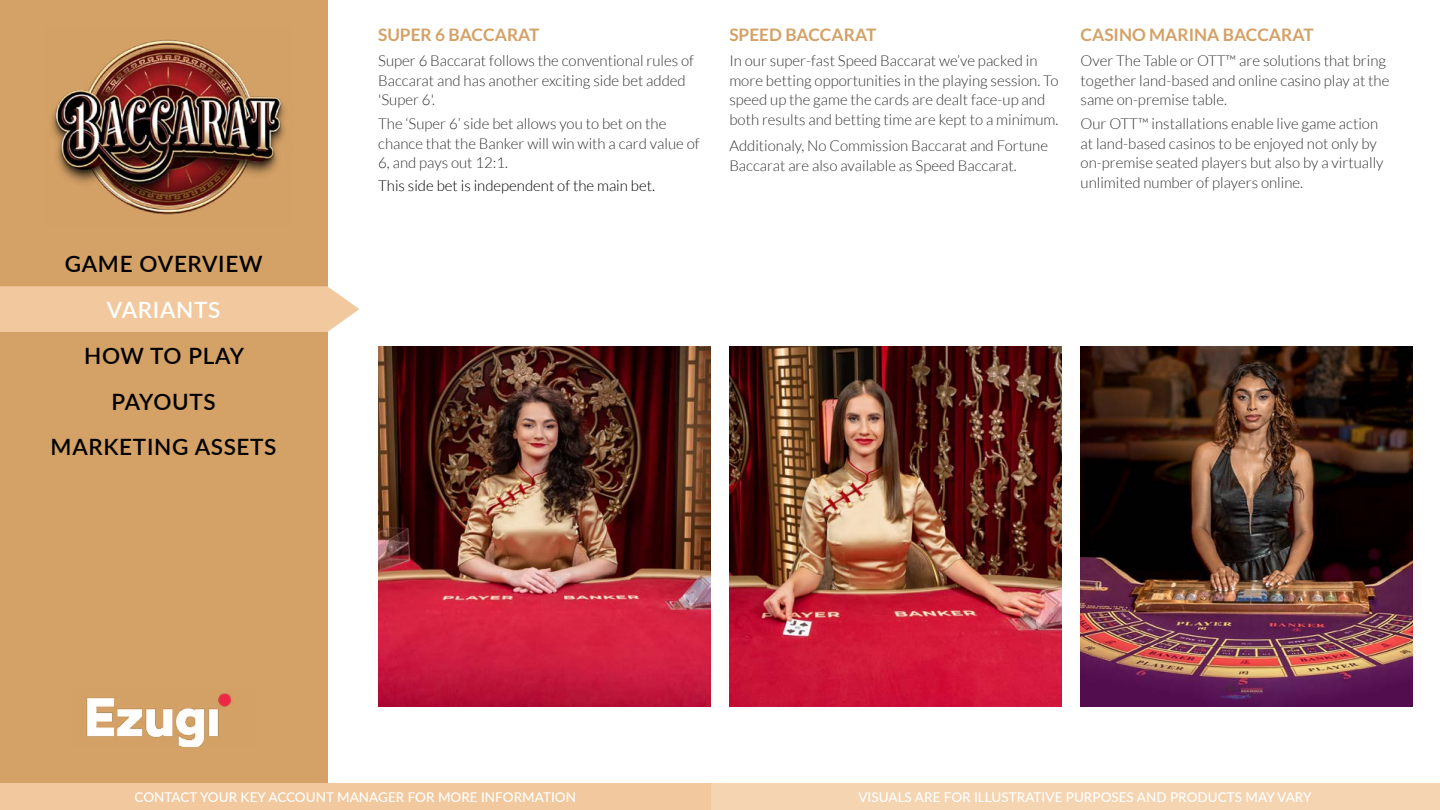
<style>
.page{position:relative;width:1440px;height:810px;background:#fff}
.page>*{position:absolute;margin:0;border:0;box-sizing:border-box;transform-origin:0 0}
.t1{font:600 22.5px/45.8px "Lato";letter-spacing:.03em;color:#000;text-align:center}
.t2{font:600 22.5px "Lato";letter-spacing:.03em;color:#fff}
.t3{font:700 17.25px "Lato";color:#d4a166}
.t4{font:300 15px/19.5px "Lato";color:#333}
.t5{font:300 15px "Lato";color:#000}
.t6{font:500 13.5px "Lato";color:#fff}
</style>
<div class="page">
<div style="left:0;top:0;width:327px;height:783px;background:#d4a166"></div>
<div style="left:0;top:783px;width:1440px;height:27px;background:#f5d4b1"></div>
<div style="left:0;top:783px;width:711px;height:27px;background:#f2c99e"></div>
<img style="left:51px;top:39px;width:234px;height:176px">
<img style="left:86px;top:693px;width:146px;height:54px">
<div style="left:0;top:286px;width:359px;height:46px;background:#f2c99e"></div>
<img style="left:1081px;top:346px;width:332px;height:360px">
<img style="left:729px;top:346px;width:333px;height:360px">
<img style="left:378px;top:346px;width:333px;height:360px">
<h1 class="t1" style="left:65px;top:240px;width:199px">GAME OVERVIEW</h1>
<h1 class="t2" style="left:107px;top:294px;width:115px">VARIANTS</h1>
<h1 class="t1" style="left:51px;top:332px;width:227px">HOW TO PLAY<br>PAYOUTS<br>MARKETING ASSETS</h1>
<p class="t3" style="left:378px;top:25px;width:163px">SUPER 6 BACCARAT</p>
<p class="t4" style="left:378px;top:51px;width:317px">Super 6 Baccarat follows the conventional rules of<br>Baccarat and has another exciting side bet added 'Super 6'.</p>
<p class="t4" style="left:378px;top:114px;width:323px">The ‘Super 6’ side bet allows you to bet on the chance that the Banker will win with a card value of<br>6, and pays out 12:1.</p>
<p class="t5" style="left:378px;top:177px;width:278px">This side bet is independent of the main bet.</p>
<p class="t3" style="left:729px;top:25px;width:148px">SPEED BACCARAT</p>
<p class="t4" style="left:729px;top:51px;width:331px">In our super-fast Speed Baccarat we’ve packed in more betting opportunities in the playing session. To speed up the game the cards are dealt face-up and both results and betting time are kept to a minimum.</p>
<p class="t4" style="left:729px;top:136px;width:320px">Additionaly, No Commission Baccarat and Fortune<br>Baccarat are also available as Speed Baccarat.</p>
<p class="t3" style="left:1081px;top:25px;width:235px">CASINO MARINA BACCARAT</p>
<p class="t4" style="left:1081px;top:51px;width:310px">Over The Table or OTT™ are solutions that bring together land-based and online casino play at the same on-premise table.</p>
<p class="t4" style="left:1081px;top:114px;width:304px">Our OTT™ installations enable live game action at land-based casinos to be enjoyed not only by on-premise seated players but also by a virtually unlimited number of players online.</p>
<p class="t6" style="left:135px;top:787px;width:443px">CONTACT YOUR KEY ACCOUNT MANAGER FOR MORE INFORMATION</p>
<p class="t6" style="left:858px;top:787px;width:455px">VISUALS ARE FOR ILLUSTRATIVE PURPOSES AND PRODUCTS MAY VARY</p>
</div>
